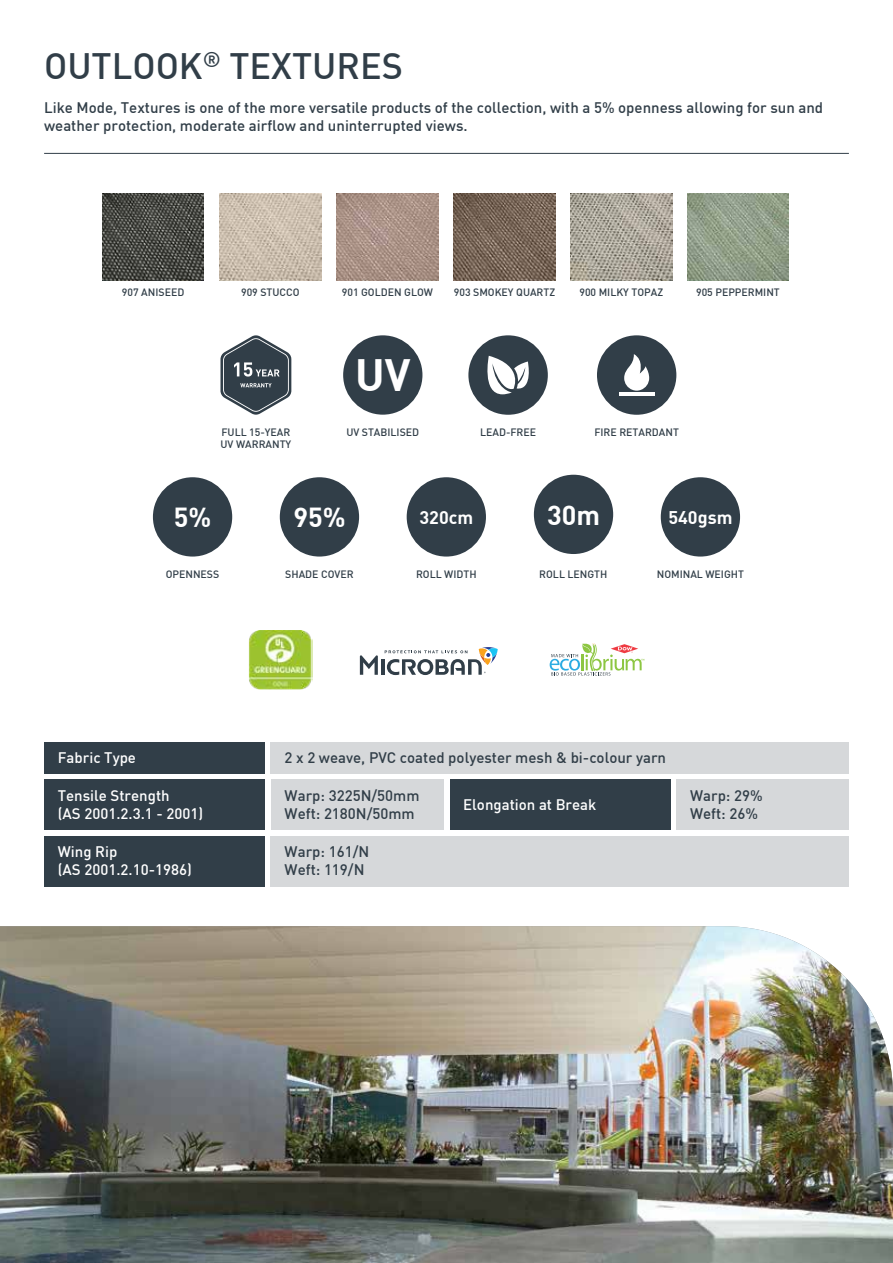
<style>
.page{position:relative;width:893px;height:1263px;background:#fff}
.page>*{position:absolute;margin:0;border:0;box-sizing:border-box;transform-origin:0 0}
.t1{font:700 44.25px "DIN";color:#fff}
.t2{font:500 36px "DIN";color:#313e48}
.t3{font:700 27px "DIN";color:#fff}
.t4{font:700 18px "DIN";color:#fff}
.t5{font:500 15px/18px "DIN";color:#313e48}
.t6{font:500 15px/18px "DIN";color:#fff}
.t7{font:500 10.5px/12.6px "DIN";color:#313e48}
</style>
<div class="page">
<img style="left:249px;top:630px;width:63px;height:59px">
<hr style="left:381px;top:659px;width:4px;height:16px;background:#313e48">
<svg style="left:360px;top:655px;width:18px;height:20px"></svg>
<svg style="left:385px;top:647px;width:113px;height:28px"></svg>
<svg style="left:550px;top:643px;width:94px;height:33px"></svg>
<div style="left:153px;top:477px;width:79px;height:79px;background:#313e48;border-radius:50%"></div>
<div style="left:661px;top:477px;width:79px;height:79px;background:#313e48;border-radius:50%"></div>
<div style="left:407px;top:477px;width:79px;height:79px;background:#313e48;border-radius:50%"></div>
<div style="left:534px;top:475px;width:79px;height:79px;background:#313e48;border-radius:50%"></div>
<div style="left:343px;top:335px;width:79px;height:80px;background:#313e48;border-radius:50%"></div>
<div style="left:468px;top:335px;width:80px;height:80px;background:#313e48;border-radius:50%"></div>
<svg style="left:487px;top:356px;width:42px;height:38px"></svg>
<div style="left:597px;top:335px;width:79px;height:80px;background:#313e48;border-radius:50%"></div>
<svg style="left:624px;top:354px;width:25px;height:37px"></svg>
<hr style="left:619px;top:393px;width:36px;height:3px;background:#fff">
<div style="left:271px;top:742px;width:578px;height:31px;background:#d6d8da"></div>
<div style="left:271px;top:779px;width:172px;height:51px;background:#d6d8da"></div>
<div style="left:676px;top:779px;width:173px;height:51px;background:#d6d8da"></div>
<div style="left:271px;top:836px;width:578px;height:51px;background:#d6d8da"></div>
<div style="left:44px;top:742px;width:221px;height:31px;background:#313e48"></div>
<div style="left:44px;top:779px;width:221px;height:51px;background:#313e48"></div>
<div style="left:450px;top:779px;width:220px;height:51px;background:#313e48"></div>
<div style="left:44px;top:836px;width:221px;height:51px;background:#313e48"></div>
<hr style="left:44px;top:153px;width:805px;height:1px;background:#313e48">
<img style="left:570px;top:194px;width:102px;height:87px">
<img style="left:337px;top:194px;width:101px;height:87px">
<img style="left:454px;top:194px;width:101px;height:87px">
<img style="left:687px;top:194px;width:102px;height:87px">
<img style="left:102px;top:194px;width:102px;height:87px">
<img style="left:219px;top:194px;width:102px;height:87px">
<img style="left:0;top:926px;width:893px;height:337px">
<div style="left:280px;top:477px;width:79px;height:79px;background:#313e48;border-radius:50%"></div>
<svg style="left:220px;top:335px;width:71px;height:80px"></svg>
<h2 class="t2" style="left:44px;top:50px;width:360px">OUTLOOK<sup>®</sup> TEXTURES</h2>
<p class="t5" style="left:44px;top:100px;width:781px">Like Mode, Textures is one of the more versatile products of the collection, with a 5% openness allowing for sun and weather protection, moderate airflow and uninterrupted views.</p>
<p class="t7" style="left:122px;top:286px;width:64px">907 ANISEED</p>
<p class="t7" style="left:241px;top:286px;width:60px">909 STUCCO</p>
<p class="t7" style="left:342px;top:286px;width:93px">901 GOLDEN GLOW</p>
<p class="t7" style="left:454px;top:286px;width:103px">903 SMOKEY QUARTZ</p>
<p class="t7" style="left:579px;top:286px;width:85px">900 MILKY TOPAZ</p>
<p class="t7" style="left:696px;top:286px;width:85px">905 PEPPERMINT</p>
<p class="t7" style="left:221px;top:426px;width:72px">FULL 15-YEAR<br>UV WARRANTY</p>
<h1 class="t1" style="left:355px;top:353px;width:57px">UV</h1>
<p class="t7" style="left:346px;top:426px;width:74px">UV STABILISED</p>
<p class="t7" style="left:480px;top:426px;width:58px">LEAD-FREE</p>
<p class="t7" style="left:594px;top:426px;width:86px">FIRE RETARDANT</p>
<h3 class="t3" style="left:174px;top:504px;width:39px">5%</h3>
<p class="t4" style="left:419px;top:508px;width:55px">320cm</p>
<h3 class="t3" style="left:547px;top:502px;width:54px">30m</h3>
<p class="t4" style="left:668px;top:508px;width:66px">540gsm</p>
<h3 class="t3" style="left:293px;top:504px;width:54px">95%</h3>
<p class="t7" style="left:166px;top:568px;width:55px">OPENNESS</p>
<p class="t7" style="left:285px;top:568px;width:70px">SHADE COVER</p>
<p class="t7" style="left:416px;top:568px;width:62px">ROLL WIDTH</p>
<p class="t7" style="left:539px;top:568px;width:70px">ROLL LENGTH</p>
<p class="t7" style="left:657px;top:568px;width:89px">NOMINAL WEIGHT</p>
<p class="t5" style="left:285px;top:749px;width:383px">2 x 2 weave, PVC coated polyester mesh &amp; bi-colour yarn</p>
<p class="t5" style="left:285px;top:787px;width:136px">Warp: 3225N/50mm<br>Weft: 2180N/50mm</p>
<p class="t5" style="left:690px;top:787px;width:74px">Warp: 29%<br>Weft: 26%</p>
<p class="t5" style="left:285px;top:844px;width:86px">Warp: 161/N<br>Weft: 119/N</p>
<p class="t6" style="left:58px;top:749px;width:80px">Fabric Type</p>
<p class="t6" style="left:58px;top:787px;width:147px">Tensile Strength<br>(AS 2001.2.3.1 - 2001)</p>
<p class="t6" style="left:463px;top:797px;width:135px">Elongation at Break</p>
<p class="t6" style="left:58px;top:844px;width:136px">Wing Rip<br>(AS 2001.2.10-1986)</p>
</div>
